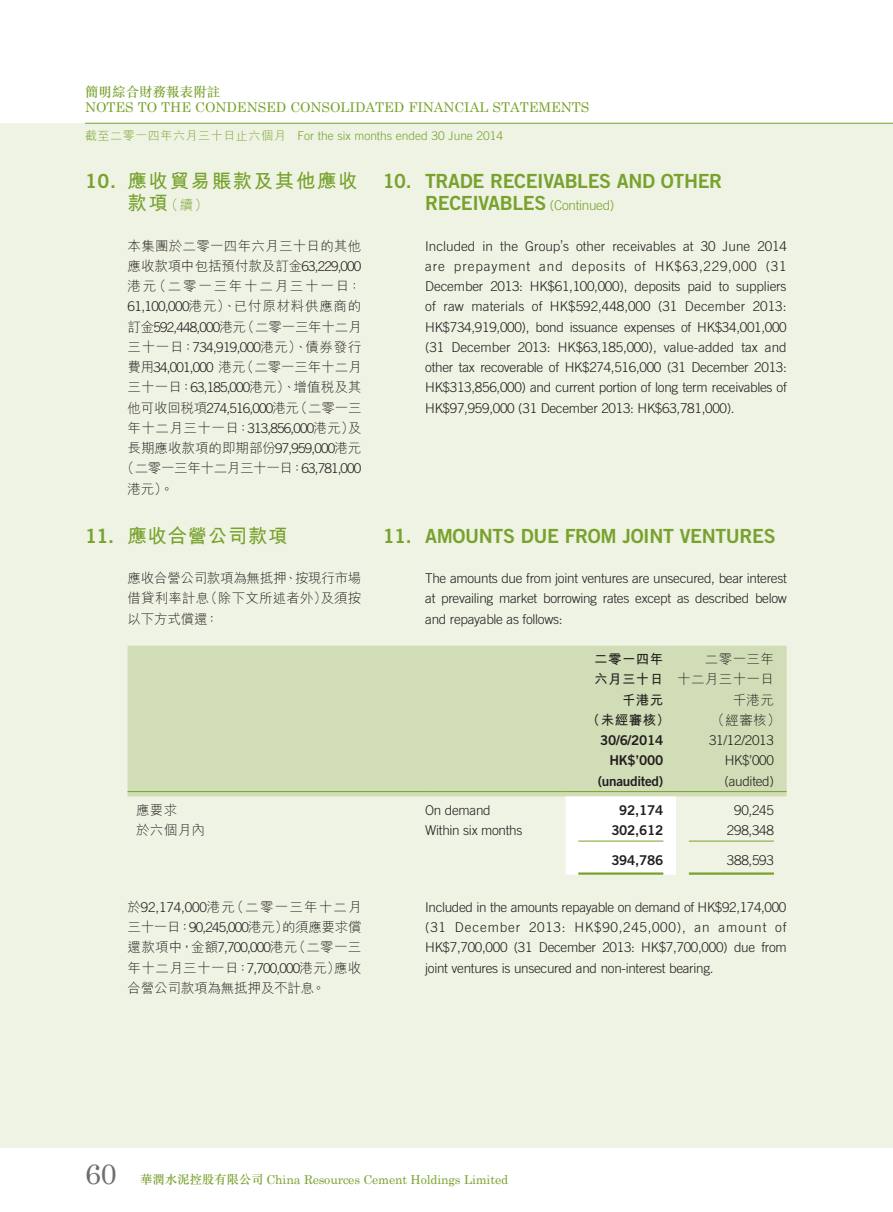
<style>
.page{position:relative;width:893px;height:1212px;background:#fff}
.page>*{position:absolute;margin:0;border:0;box-sizing:border-box;transform-origin:0 0}
.t1{font:28.5px "Century Schoolbook";color:#6c6d70}
.Heading_1{font:19.5px/22.5px "Trade Gothic LT Std Bd 2";letter-spacing:-.02em;color:#78a22d}
.C_Heading_1{font:700 19.5px "M Hei HK";letter-spacing:.08em;color:#78a22d}
.Heading_1-2{font:700 19.5px "M Hei HK";letter-spacing:.03em;color:#78a22d}
.Body_Text{font:300 13.5px/20.2px "Trade Gothic LT Std";letter-spacing:-.02em;color:#231f20;text-align:justify}
.C_Body_Text{font:300 13.5px/20.2px "M Hei HK";color:#231f20;text-align:justify}
.t2{font:13.5px "Century Schoolbook";color:#78a22d}
.C_Body_Text-2{font:300 13.5px "M Hei HK";letter-spacing:-.02em;color:#231f20}
.Body_Text-2{font:13.5px "Trade Gothic LT Std Bd 2";letter-spacing:-.02em;color:#231f20}
.Body_Text-3{font:300 13.5px "M Hei HK";letter-spacing:.03em;color:#231f20}
.C_Body_Text-3{font:300 13.5px "M Hei HK";letter-spacing:.05em;color:#231f20}
.C_Body_Text-4{font:300 13.5px "M Hei HK";letter-spacing:.035em;color:#231f20}
.C_Body_Text-5{font:300 13.5px "M Hei HK";letter-spacing:-.025em;color:#231f20}
.C_Body_Text-6{font:300 13.5px "M Hei HK";letter-spacing:.055em;color:#231f20}
.Body_Text-4{font:700 13.5px "M Hei HK";letter-spacing:.03em;color:#231f20}
.C_Body_Text-7{font:300 13.5px "M Hei HK";letter-spacing:.02em;color:#231f20}
.C_Body_Text-8{font:300 13.5px "M Hei HK";letter-spacing:.13em;color:#231f20}
.t3{font:500 13.5px "M Sung HK";letter-spacing:.005em;color:#78a22d}
.C_Heading_1-2{font:300 13.5px "M Hei HK";color:#78a22d}
.t4{font:12.3px "Century Schoolbook";letter-spacing:-.01em;color:#78a22d}
.t5{font:300 12px "Trade Gothic LT Std";color:#78a22d}
.s1{font-family:"M Hei HK"}
.s2{font-family:"Trade Gothic LT Std Bd 2";font-weight:400}
.s3{font-weight:700;font-size:19.5px}
.s4{font-family:"Trade Gothic LT Std"}
.s5{font-family:"Trade Gothic LT Std";font-weight:300;font-size:13.5px}
.s6{font-family:"M Sung HK";font-weight:500}
</style>
<div class="page">
<div style="left:0;top:123px;width:893px;height:1025px;background:#eef3e3"></div>
<hr style="left:85px;top:123px;width:808px;height:1px;background:#78a22d">
<div style="left:128px;top:646px;width:659px;height:150px;background:#d0ddb6"></div>
<div style="left:566px;top:797px;width:110px;height:78px;background:#fff"></div>
<hr style="left:128px;top:791px;width:297px;height:1px;background:#78a22d">
<hr style="left:425px;top:791px;width:141px;height:1px;background:#78a22d">
<hr style="left:566px;top:791px;width:110px;height:1px;background:#78a22d">
<hr style="left:676px;top:791px;width:111px;height:1px;background:#78a22d">
<hr style="left:578px;top:841px;width:85px;height:1px;background:#78a22d">
<hr style="left:689px;top:841px;width:85px;height:1px;background:#78a22d">
<hr style="left:578px;top:872px;width:85px;height:3px;background:#78a22d">
<hr style="left:689px;top:872px;width:85px;height:3px;background:#78a22d">
<p class="t3" style="left:85px;top:82px;width:137px">簡明綜合財務報表附註</p>
<p class="t2" style="left:85px;top:99px;width:506px">NOTES TO THE CONDENSED CONSOLIDATED FINANCIAL STATEMENTS</p>
<p class="t5" style="left:85px;top:129px;width:420px"><span class="s1">截至二零一四年六月三十日止六個月</span> For the six months ended 30 June 2014</p>
<p class="C_Heading_1" style="left:85px;top:166px;width:274px"><span class="s2">10.</span> 應收貿易賬款及其他應收</p>
<p class="C_Heading_1-2" style="left:128px;top:198px;width:82px"><span class="s3">款項</span>（續）</p>
<p class="C_Body_Text-7" style="left:128px;top:239px;width:235px">本集團於二零一四年六月三十日的其他</p>
<p class="C_Body_Text" style="left:128px;top:255px;width:235px">應收款項中包括預付款及訂金<span class="s4">63,229,000</span></p>
<p class="C_Body_Text-8" style="left:128px;top:279px;width:235px">港元（二零一三年十二月三十一日：</p>
<p class="C_Body_Text-6" style="left:128px;top:299px;width:235px"><span class="s4">61,100,000</span>港元）、已付原材料供應商的</p>
<p class="C_Body_Text-2" style="left:128px;top:320px;width:235px">訂金<span class="s4">592,448,000</span>港元（二零一三年十二月</p>
<p class="C_Body_Text-3" style="left:128px;top:340px;width:235px">三十一日：<span class="s4">734,919,000</span>港元）、債券發行</p>
<p class="C_Body_Text" style="left:128px;top:357px;width:235px">費用<span class="s4">34,001,000</span> 港元（二零一三年十二月</p>
<p class="C_Body_Text" style="left:128px;top:377px;width:235px">三十一日：<span class="s4">63,185,000</span>港元）、增值稅及其</p>
<p class="C_Body_Text-2" style="left:128px;top:401px;width:235px">他可收回稅項<span class="s4">274,516,000</span>港元（二零一三</p>
<p class="C_Body_Text-4" style="left:128px;top:421px;width:235px">年十二月三十一日：<span class="s4">313,856,000</span>港元）及</p>
<p class="C_Body_Text" style="left:128px;top:438px;width:235px">長期應收款項的即期部份<span class="s4">97,959,000</span>港元</p>
<p class="C_Body_Text-5" style="left:121px;top:461px;width:242px">（二零一三年十二月三十一日：<span class="s4">63,781,000</span></p>
<p class="C_Body_Text" style="left:128px;top:478px;width:48px">港元）。</p>
<p class="Heading_1-2" style="left:85px;top:521px;width:204px"><span class="s2">11.</span> 應收合營公司款項</p>
<p class="C_Body_Text" style="left:128px;top:568px;width:235px">應收合營公司款項為無抵押、按現行市場借貸利率計息（除下文所述者外）及須按以下方式償還：</p>
<p class="Heading_1" style="left:425px;top:169px;width:298px;text-indent:-43px">10. TRADE RECEIVABLES AND OTHER<br>RECEIVABLES <span class="s5">(Continued)</span></p>
<p class="Body_Text" style="left:425px;top:235px;width:363px">Included in the Group’s other receivables at 30 June 2014 are prepayment and deposits of HK$63,229,000 (31<br>December 2013: HK$61,100,000), deposits paid to suppliers of raw materials of HK$592,448,000 (31 December 2013:<br>HK$734,919,000), bond issuance expenses of HK$34,001,000 (31 December 2013: HK$63,185,000), value-added tax and other tax recoverable of HK$274,516,000 (31 December 2013:<br>HK$313,856,000) and current portion of long term receivables of HK$97,959,000 (31 December 2013: HK$63,781,000).</p>
<p class="Heading_1" style="left:383px;top:524px;width:394px">11. AMOUNTS DUE FROM JOINT VENTURES</p>
<p class="Body_Text" style="left:425px;top:568px;width:363px">The amounts due from joint ventures are unsecured, bear interest at prevailing market borrowing rates except as described below and repayable as follows:</p>
<p class="Body_Text-4" style="left:594px;top:649px;width:71px">二零一四年</p>
<p class="Body_Text-3" style="left:705px;top:652px;width:71px">二零一三年</p>
<p class="Body_Text-4" style="left:594px;top:670px;width:71px">六月三十日</p>
<p class="Body_Text-3" style="left:677px;top:673px;width:98px">十二月三十一日</p>
<p class="Body_Text-4" style="left:622px;top:690px;width:43px">千港元</p>
<p class="Body_Text-3" style="left:733px;top:693px;width:43px">千港元</p>
<p class="Body_Text-4" style="left:586px;top:710px;width:85px">（未經審核）</p>
<p class="Body_Text-3" style="left:711px;top:713px;width:71px">（經審核）</p>
<p class="Body_Text-2" style="left:600px;top:732px;width:65px">30/6/2014</p>
<p class="Body_Text" style="left:709px;top:730px;width:66px">31/12/2013</p>
<p class="Body_Text-2" style="left:609px;top:752px;width:55px">HK$’000</p>
<p class="Body_Text" style="left:725px;top:750px;width:51px">HK$’000</p>
<p class="Body_Text-2" style="left:598px;top:772px;width:67px">(unaudited)</p>
<p class="Body_Text" style="left:724px;top:771px;width:51px">(audited)</p>
<p class="Body_Text-3" style="left:136px;top:803px;width:43px">應要求</p>
<p class="Body_Text" style="left:425px;top:800px;width:67px">On demand</p>
<p class="Body_Text-2" style="left:619px;top:802px;width:46px">92,174</p>
<p class="Body_Text" style="left:734px;top:800px;width:41px">90,245</p>
<p class="Body_Text-3" style="left:136px;top:823px;width:71px">於六個月內</p>
<p class="Body_Text" style="left:425px;top:820px;width:99px">Within six months</p>
<p class="Body_Text-2" style="left:611px;top:822px;width:53px">302,612</p>
<p class="Body_Text" style="left:727px;top:820px;width:49px">298,348</p>
<p class="Body_Text-2" style="left:611px;top:851px;width:53px">394,786</p>
<p class="Body_Text" style="left:727px;top:849px;width:49px">388,593</p>
<p class="Body_Text" style="left:425px;top:897px;width:363px">Included in the amounts repayable on demand of HK$92,174,000 (31 December 2013: HK$90,245,000), an amount of HK$7,700,000 (31 December 2013: HK$7,700,000) due from joint ventures is unsecured and non-interest bearing.</p>
<p class="C_Body_Text" style="left:128px;top:896px;width:235px">於<span class="s4">92,174,000</span>港元（二零一三年十二月三十一日：<span class="s4">90,245,000</span>港元）的須應要求償還款項中，金額<span class="s4">7,700,000</span>港元（二零一三年十二月三十一日：<span class="s4">7,700,000</span>港元）應收合營公司款項為無抵押及不計息。</p>
<h1 class="t1" style="left:85px;top:1156px;width:33px">60</h1>
<p class="t4" style="left:140px;top:1172px;width:369px"><span class="s6">華潤水泥控股有限公司</span> China Resources Cement Holdings Limited</p>
</div>
